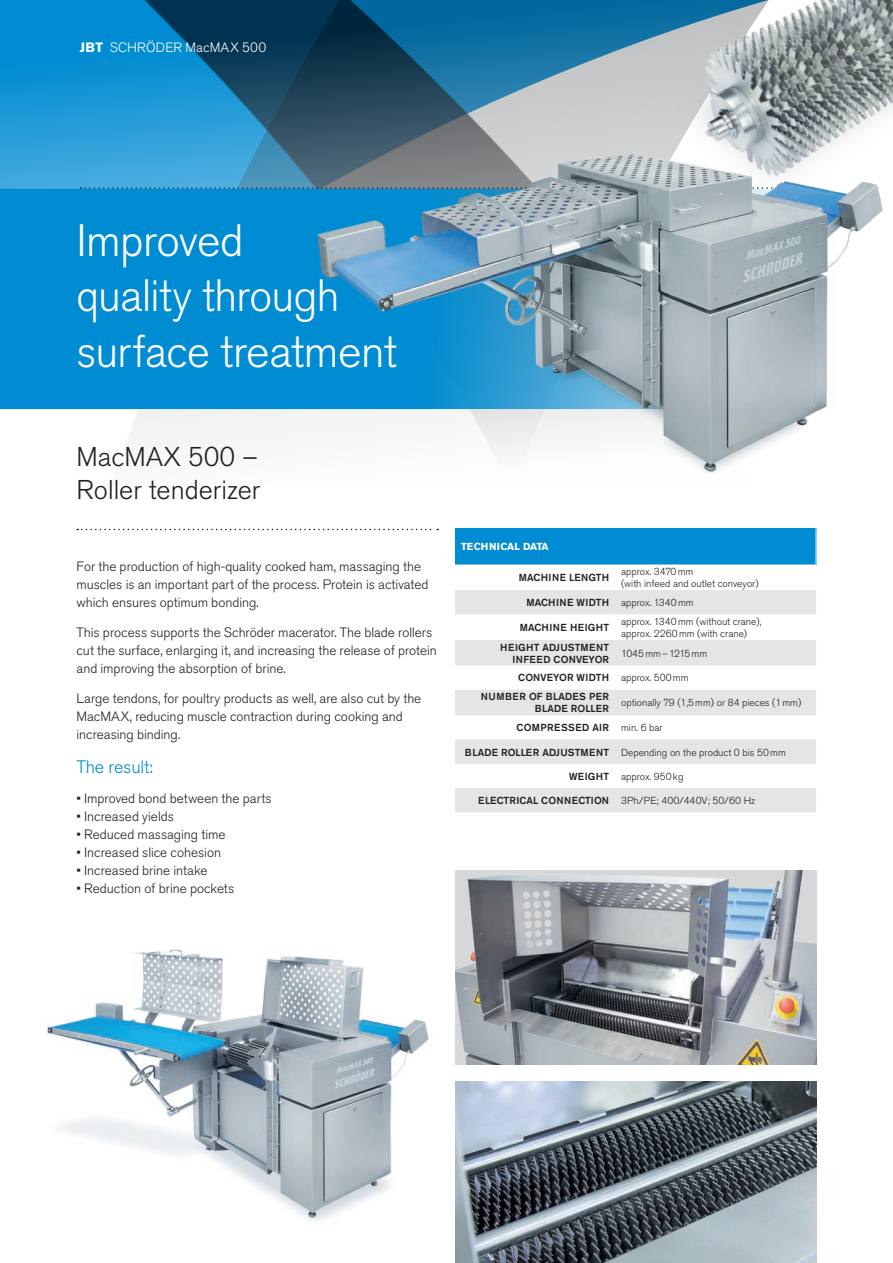
<style>
.page{position:relative;width:893px;height:1263px;background:#fff}
.page>*{position:absolute;margin:0;border:0;box-sizing:border-box;transform-origin:0 0}
.t1{font:300 45px/55.5px "Akzidenz Grotesk Pro";letter-spacing:-.01em;color:#fff}
.t2{font:300 27px/33px "Akzidenz Grotesk Pro";color:#231f20}
.t3{font:300 18px "Akzidenz Grotesk Pro";letter-spacing:-.01em;color:#008cd2}
.t4{font:300 13.5px/18px "Akzidenz Grotesk Pro";color:#231f20}
.t5{font:300 13.5px "Akzidenz Grotesk Pro";letter-spacing:.015em;color:#fff}
.t6{font:300 10.2px/12px "Akzidenz Grotesk Pro";color:#231f20}
.t7{font:500 10.2px/12px "Akzidenz Grotesk Pro";letter-spacing:.01em;color:#231f20;text-align:right}
.t8{font:500 10.2px "Akzidenz Grotesk Pro";letter-spacing:.05em;color:#231f20}
.t9{font:700 10.2px "Akzidenz Grotesk Pro";letter-spacing:.01em;color:#fff}
.s1{font-weight:700}
.s2{font-weight:500}
.s3{font-weight:300}
</style>
<div class="page">
<svg style="left:0;top:0;width:673px;height:446px;background:#4089b0"></svg>
<div style="left:0;top:189px;width:316px;height:220px;background:#008cd2"></div>
<svg style="left:81px;top:187px;width:235px;height:2px"></svg>
<img style="left:316px;top:123px;width:567px;height:350px">
<svg style="left:77px;top:529px;width:361px;height:1px"></svg>
<div style="left:455px;top:528px;width:361px;height:36px;background:#008cd2"></div>
<svg style="left:455px;top:564px;width:361px;height:1px"></svg>
<svg style="left:455px;top:590px;width:361px;height:222px;fill:#e4e5e7"></svg>
<svg style="left:615px;top:614px;width:1px;height:26px"></svg>
<img style="left:455px;top:1081px;width:361px;height:182px">
<img style="left:455px;top:870px;width:361px;height:194px">
<img style="left:674px;top:0;width:219px;height:195px">
<img style="left:47px;top:949px;width:381px;height:269px">
<p class="t5" style="left:80px;top:39px;width:188px"><span class="s1">JBT</span> SCHRÖDER MacMAX 500</p>
<h1 class="t1" style="left:77px;top:212px;width:322px">Improved<br>quality through surface treatment</h1>
<h2 class="t2" style="left:77px;top:440px;width:185px">MacMAX 500 –<br>Roller tenderizer</h2>
<p class="t4" style="left:77px;top:557px;width:354px">For the production of high-quality cooked ham, massaging the muscles is an important part of the process. Protein is activated which ensures optimum bonding.</p>
<p class="t4" style="left:77px;top:623px;width:362px">This process supports the Schröder macerator. The blade rollers cut the surface, enlarging it, and increasing the release of protein and improving the absorption of brine.</p>
<p class="t4" style="left:77px;top:689px;width:346px">Large tendons, for poultry products as well, are also cut by the<br>MacMAX, reducing muscle contraction during cooking and increasing binding.</p>
<h3 class="t3" style="left:77px;top:755px;width:78px">The result:</h3>
<p class="t4" style="left:77px;top:789px;width:197px">• Improved bond between the parts</p>
<p class="t4" style="left:77px;top:807px;width:99px">• Increased yields</p>
<p class="t4" style="left:77px;top:825px;width:151px">• Reduced massaging time</p>
<p class="t4" style="left:77px;top:843px;width:146px">• Increased slice cohesion</p>
<p class="t4" style="left:77px;top:861px;width:133px">• Increased brine intake</p>
<p class="t4" style="left:77px;top:879px;width:159px">• Reduction of brine pockets</p>
<p class="t9" style="left:461px;top:540px;width:89px">TECHNICAL DATA</p>
<p class="t7" style="left:519px;top:571px;width:92px">MACHINE LENGTH</p>
<p class="t6" style="left:621px;top:565px;width:139px">approx. 3470mm<br>(with infeed and outlet conveyor)</p>
<p class="t6" style="left:526px;top:596px;width:169px"><span class="s2">MACHINE WIDTH</span> approx. 1340mm</p>
<p class="t8" style="left:520px;top:621px;width:91px">MACHINE HEIGHT</p>
<p class="t6" style="left:621px;top:615px;width:142px">approx. 1340mm (without crane), approx. 2260mm (with crane)</p>
<p class="t7" style="left:500px;top:641px;width:110px">HEIGHT ADJUSTMENT<br>INFEED CONVEYOR</p>
<p class="t6" style="left:621px;top:647px;width:87px">1045mm–1215mm</p>
<p class="t7" style="left:481px;top:668px;width:209px;line-height:18.9px;text-align:left;text-indent:37px">CONVEYOR WIDTH <span class="s3">approx. 500mm<br></span>NUMBER OF BLADES PER</p>
<p class="t7" style="left:535px;top:703px;width:76px">BLADE ROLLER</p>
<p class="t6" style="left:621px;top:697px;width:182px">optionally 79 (1,5mm) or 84 pieces (1mm)</p>
<p class="t8" style="left:517px;top:721px;width:148px">COMPRESSED AIR <span class="s3">min. 6 bar</span></p>
<p class="t6" style="left:465px;top:746px;width:322px"><span class="s2">BLADE ROLLER ADJUSTMENT</span> Depending on the product 0 bis 50mm</p>
<p class="t6" style="left:569px;top:770px;width:116px"><span class="s2">WEIGHT</span> approx. 950kg</p>
<p class="t6" style="left:478px;top:794px;width:278px"><span class="s2">ELECTRICAL CONNECTION</span> 3Ph/PE; 400/440V; 50/60 Hz</p>
</div>
